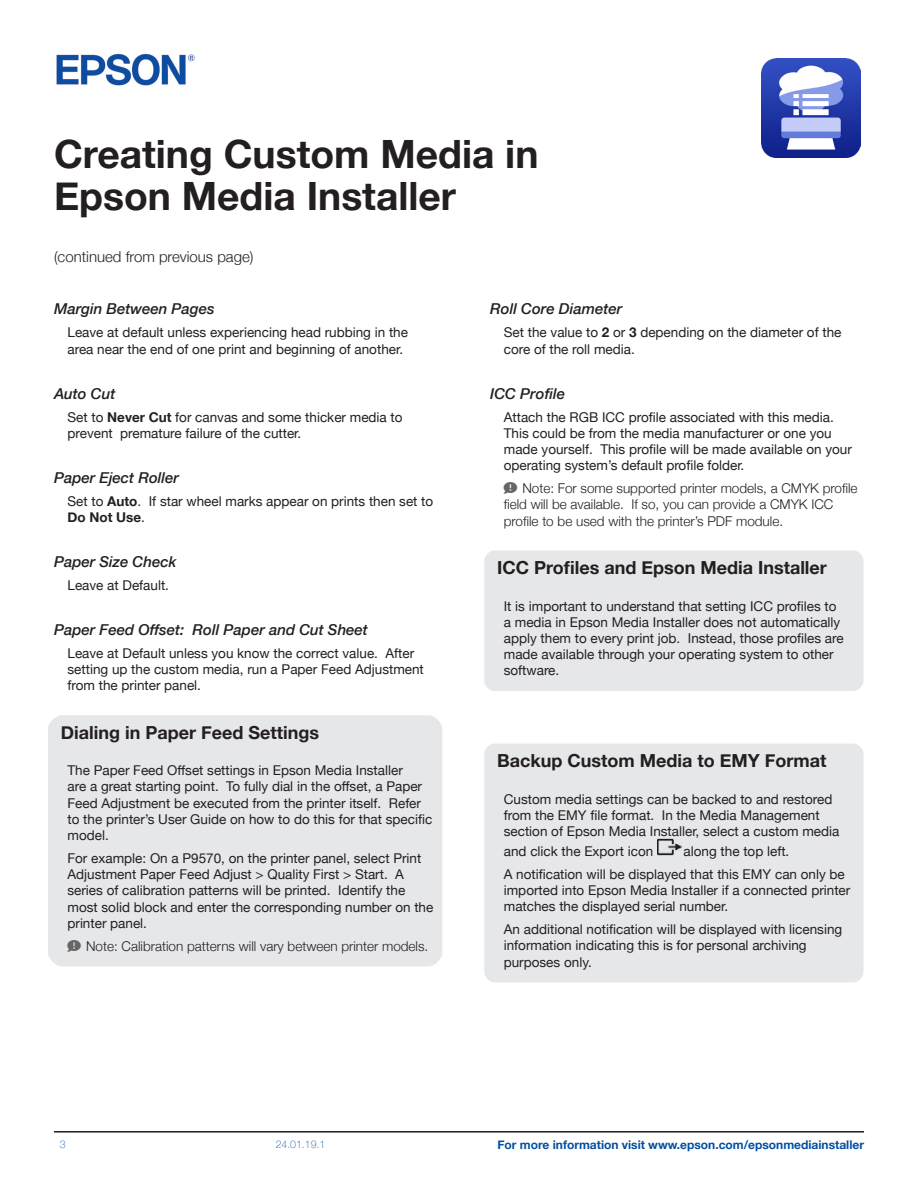
<style>
.page{position:relative;width:918px;height:1188px;background:#fff}
.page>*{position:absolute;margin:0;border:0;box-sizing:border-box;transform-origin:0 0}
.t1{font:700 39px/42px "Helvetica Neue";color:#231f20}
.Sub-Section_Inline{font:700 18px "Helvetica Neue";color:#231f20}
.Setting_Name{font:italic 500 15px "Helvetica Neue";color:#231f20}
.t2{font:300 15px "Helvetica Neue";color:#231f20}
.Setting_Body{font:13.5px/16.2px "Helvetica Neue";color:#231f20}
.Setting_Body-2{font:300 13.5px/16.2px "Helvetica Neue";color:#231f20}
.t3{font:700 12px "Helvetica Neue";color:#034fa1}
.t4{font:100 10.5px "Helvetica Neue";color:#034fa1}
.s1{font-weight:700}
</style>
<div class="page">
<hr style="left:54px;top:1132px;width:810px;height:1px;background:#231f20">
<img style="left:56px;top:53px;width:139px;height:33px">
<hr style="left:54px;top:1131px;width:810px;height:1px;background:#231f20">
<img style="left:762px;top:58px;width:99px;height:99px">
<div style="left:47px;top:715px;width:396px;height:252px;background:#e6e7e9;border-radius:18px"></div>
<div style="left:46px;top:714px;width:398px;height:254px;border:2px solid #fff;border-radius:7px"></div>
<div style="left:484px;top:550px;width:380px;height:142px;background:#e6e7e9;border-radius:14px"></div>
<div style="left:483px;top:549px;width:382px;height:143px;border:2px solid #fff;border-radius:7px"></div>
<div style="left:484px;top:743px;width:380px;height:240px;background:#e6e7e9;border-radius:14px"></div>
<div style="left:483px;top:742px;width:382px;height:242px;border:2px solid #fff;border-radius:7px"></div>
<img style="left:657px;top:839px;width:25px;height:17px">
<p class="t1" style="left:54px;top:134px;width:486px">Creating Custom Media in<br>Epson Media Installer</p>
<p class="t2" style="left:54px;top:245px;width:201px">(continued from previous page)</p>
<p class="Setting_Name" style="left:54px;top:296px;width:162px">Margin Between Pages</p>
<p class="Setting_Body" style="left:68px;top:325px;width:342px">Leave at default unless experiencing head rubbing in the area near the end of one print and beginning of another.</p>
<p class="Setting_Name" style="left:54px;top:380px;width:63px">Auto Cut</p>
<p class="Setting_Body" style="left:68px;top:409px;width:337px">Set to <span class="s1">Never Cut</span> for canvas and some thicker media to prevent premature failure of the cutter.</p>
<p class="Setting_Name" style="left:54px;top:465px;width:127px">Paper Eject Roller</p>
<p class="Setting_Body" style="left:68px;top:494px;width:367px">Set to <span class="s1">Auto</span>. If star wheel marks appear on prints then set to<br><span class="s1">Do Not Use</span>.</p>
<p class="Setting_Name" style="left:54px;top:549px;width:124px">Paper Size Check</p>
<p class="Setting_Body" style="left:68px;top:578px;width:103px">Leave at Default.</p>
<p class="Setting_Name" style="left:54px;top:617px;width:315px">Paper Feed Offset: Roll Paper and Cut Sheet</p>
<p class="Setting_Body" style="left:68px;top:646px;width:358px">Leave at Default unless you know the correct value. After setting up the custom media, run a Paper Feed Adjustment from the printer panel.</p>
<p class="Sub-Section_Inline" style="left:61px;top:718px;width:260px">Dialing in Paper Feed Settings</p>
<p class="Setting_Body" style="left:68px;top:763px;width:366px">The Paper Feed Offset settings in Epson Media Installer<br>are a great starting point. To fully dial in the offset, a Paper Feed Adjustment be executed from the printer itself. Refer to the printer’s User Guide on how to do this for that specific model.</p>
<p class="Setting_Body" style="left:68px;top:851px;width:367px">For example: On a P9570, on the printer panel, select Print Adjustment Paper Feed Adjust &gt; Quality First &gt; Start. A series of calibration patterns will be printed. Identify the most solid block and enter the corresponding number on the printer panel.</p>
<p class="Setting_Body-2" style="left:86px;top:937px;width:344px">Note: Calibration patterns will vary between printer models.</p>
<p class="Setting_Name" style="left:490px;top:296px;width:133px">Roll Core Diameter</p>
<p class="Setting_Body" style="left:504px;top:325px;width:339px">Set the value to <span class="s1">2</span> or <span class="s1">3</span> depending on the diameter of the core of the roll media.</p>
<p class="Setting_Name" style="left:490px;top:380px;width:76px">ICC Profile</p>
<p class="Setting_Body" style="left:504px;top:409px;width:350px">Attach the RGB ICC profile associated with this media.<br>This could be from the media manufacturer or one you made yourself. This profile will be made available on your operating system’s default profile folder.</p>
<p class="Setting_Body-2" style="left:504px;top:479px;width:355px;text-indent:19px">Note: For some supported printer models, a CMYK profile field will be available. If so, you can provide a CMYK ICC profile to be used with the printer’s PDF module.</p>
<p class="Sub-Section_Inline" style="left:497px;top:554px;width:331px">ICC Profiles and Epson Media Installer</p>
<p class="Setting_Body" style="left:504px;top:598px;width:341px">It is important to understand that setting ICC profiles to a media in Epson Media Installer does not automatically apply them to every print job. Instead, those profiles are made available through your operating system to other software.</p>
<p class="Sub-Section_Inline" style="left:497px;top:747px;width:331px">Backup Custom Media to EMY Format</p>
<p class="Setting_Body" style="left:504px;top:791px;width:337px">Custom media settings can be backed to and restored from the EMY file format. In the Media Management section of Epson Media Installer, select a custom media</p>
<p class="Setting_Body" style="left:504px;top:844px;width:151px">and click the Export icon</p>
<p class="Setting_Body" style="left:684px;top:844px;width:107px">along the top left.</p>
<p class="Setting_Body" style="left:504px;top:867px;width:348px">A notification will be displayed that this EMY can only be imported into Epson Media Installer if a connected printer matches the displayed serial number.</p>
<p class="Setting_Body" style="left:504px;top:922px;width:340px">An additional notification will be displayed with licensing information indicating this is for personal archiving purposes only.</p>
<p class="t4" style="left:60px;top:1136px;width:7px">3</p>
<p class="t4" style="left:276px;top:1136px;width:51px">24.01.19.1</p>
<p class="t3" style="left:497px;top:1135px;width:368px">For more information visit www.epson.com/epsonmediainstaller</p>
</div>
